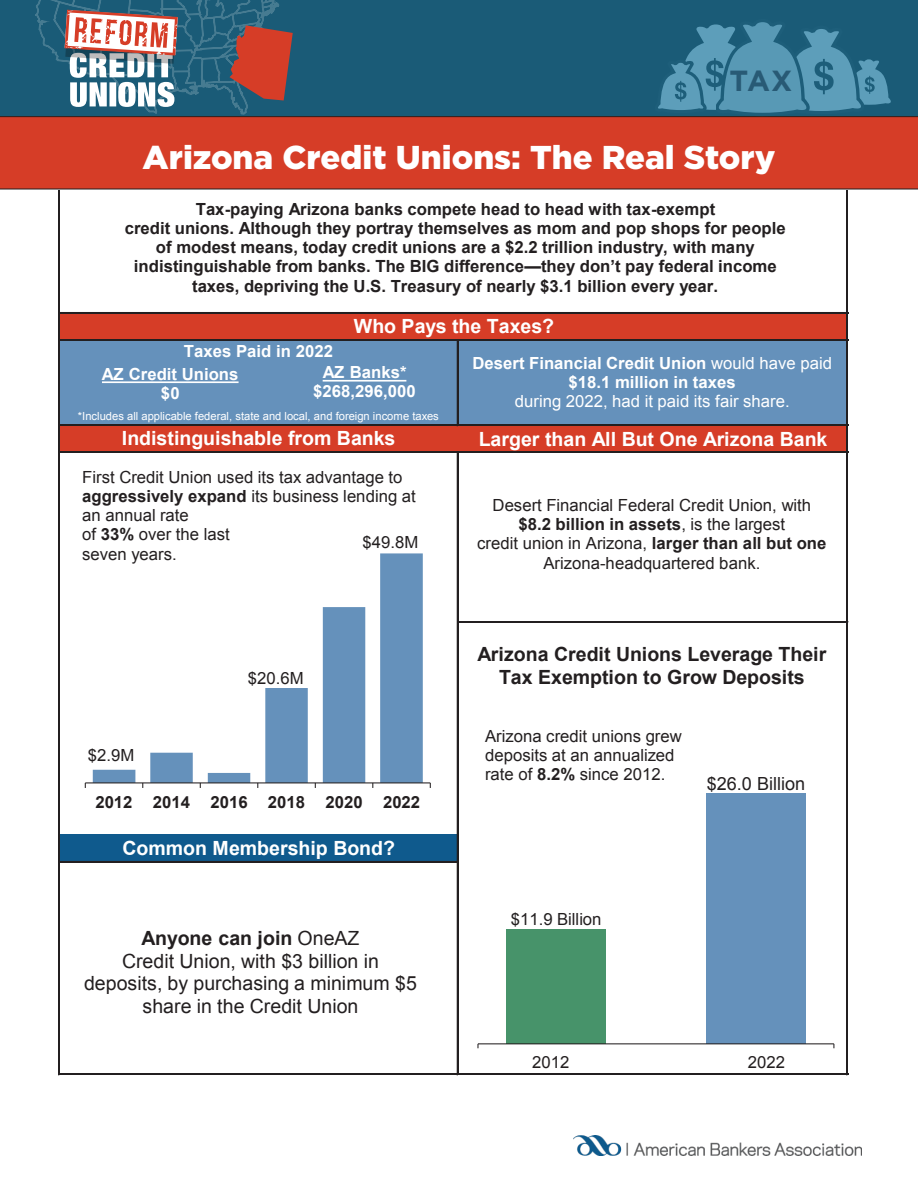
<style>
.page{position:relative;width:918px;height:1188px;background:#fff}
.page>*{position:absolute;margin:0;border:0;box-sizing:border-box;transform-origin:0 0}
.t1{font:900 33px "Gotham";color:#fff}
.t2{font:700 30.6px "Arial";color:#fff}
.t3{font:700 29.1px "Gotham";color:#285a75}
.t4{font:19.5px/22.5px "Arial";color:#231f20;text-align:center}
.t5{font:700 19.5px "Arial";color:#fff}
.t6{font:700 19.5px/22.5px "Arial";color:#231f20;text-align:center}
.t7{font:18.15px "Arial";color:#231f20}
.t8{font:700 16.8px "Arial";color:#231f20}
.t9{font:16.65px/19.2px "Arial";color:#231f20}
.t10{font:700 16.65px/19.2px "Arial";color:#231f20;text-align:center}
.t11{font:700 16.65px/19.2px "Arial";color:#fff;text-align:center}
.t12{font:16.65px "Arial";color:#fff}
.t13{font:11.25px "Arial";letter-spacing:-.005em;color:#fff}
.s1{font-weight:400}
.s2{font-weight:700}
</style>
<div class="page">
<div style="left:0;top:0;width:918px;height:201px;background:#1a5b77"></div>
<div style="left:0;top:122px;width:917px;height:123px;background:#fff"></div>
<div style="left:0;top:116px;width:918px;height:73px;background:#d63d27"></div>
<svg style="left:655px;top:22px;width:236px;height:96px"></svg>
<div style="left:60px;top:313px;width:788px;height:27px;background:#d63d27"></div>
<div style="left:60px;top:340px;width:788px;height:85px;background:#6591bb"></div>
<div style="left:60px;top:425px;width:788px;height:28px;background:#d63d27"></div>
<div style="left:60px;top:835px;width:398px;height:27px;background:#0f5a8d"></div>
<hr style="left:457px;top:341px;width:1px;height:85px;background:#231f20">
<hr style="left:59px;top:190px;width:1px;height:885px;background:#231f20">
<hr style="left:847px;top:190px;width:1px;height:885px;background:#231f20">
<hr style="left:457px;top:453px;width:1px;height:622px;background:#231f20">
<hr style="left:60px;top:312px;width:788px;height:2px;background:#231f20">
<hr style="left:60px;top:339px;width:788px;height:1px;background:#231f20">
<hr style="left:60px;top:340px;width:788px;height:1px;background:#231f20">
<hr style="left:60px;top:424px;width:788px;height:1px;background:#231f20">
<hr style="left:60px;top:425px;width:788px;height:1px;background:#231f20">
<hr style="left:60px;top:452px;width:788px;height:1px;background:#231f20">
<hr style="left:458px;top:622px;width:390px;height:1px;background:#231f20">
<hr style="left:60px;top:861px;width:398px;height:2px;background:#231f20">
<hr style="left:60px;top:1074px;width:788px;height:1px;background:#231f20">
<svg style="left:458px;top:698px;width:389px;height:376px"></svg>
<div style="left:506px;top:930px;width:100px;height:114px;background:#47936a"></div>
<div style="left:706px;top:793px;width:100px;height:251px;background:#6591bb"></div>
<hr style="left:478px;top:1043px;width:356px;height:1px;background:#231f20">
<svg style="left:323px;top:380px;width:83px;height:2px"></svg>
<svg style="left:102px;top:381px;width:137px;height:2px"></svg>
<svg style="left:93px;top:553px;width:330px;height:229px"></svg>
<hr style="left:85px;top:782px;width:345px;height:1px;background:#231f20">
<img style="left:574px;top:1135px;width:287px;height:21px">
<svg style="left:35px;top:0;width:258px;height:115px"></svg>
<h3 class="t3" style="left:730px;top:61px;width:64px">TAX</h3>
<h1 class="t1" style="left:143px;top:135px;width:634px">Arizona Credit Unions: The Real Story</h1>
<h2 class="t2" style="left:177px;top:144px;width:556px">Arizona Credit Unions: The Real Story</h2>
<p class="t10" style="left:125px;top:200px;width:663px">Tax-paying Arizona banks compete head to head with tax-exempt<br>credit unions. Although they portray themselves as mom and pop shops for people of modest means, today credit unions are a $2.2 trillion industry, with many</p>
<p class="t8" style="left:134px;top:256px;width:644px">indistinguishable from banks. The BIG difference—they don’t pay federal income</p>
<p class="t10" style="left:192px;top:277px;width:527px">taxes, depriving the U.S. Treasury of nearly $3.1 billion every year.</p>
<p class="t5" style="left:354px;top:313px;width:202px">Who Pays the Taxes?</p>
<p class="t11" style="left:184px;top:342px;width:151px">Taxes Paid in 2022</p>
<p class="t11" style="left:102px;top:365px;width:138px">AZ Credit Unions $0</p>
<p class="t11" style="left:473px;top:354px;width:361px">Desert Financial Credit Union <span class="s1">would have paid </span>$18.1 million in taxes</p>
<p class="t11" style="left:313px;top:363px;width:104px">AZ Banks* $268,296,000</p>
<p class="t12" style="left:515px;top:391px;width:276px">during 2022, had it paid its fair share.</p>
<p class="t13" style="left:78px;top:408px;width:362px">*Includes all applicable federal, state and local, and foreign income taxes</p>
<p class="t5" style="left:122px;top:426px;width:275px">Indistinguishable from Banks</p>
<p class="t9" style="left:82px;top:468px;width:335px">First Credit Union used its tax advantage to <span class="s2">aggressively expand</span> its business lending at an annual rate<br>of <span class="s2">33%</span> over the last<br>seven years.</p>
<p class="t9" style="left:363px;top:533px;width:57px">$49.8M</p>
<p class="t9" style="left:88px;top:746px;width:48px">$2.9M</p>
<p class="t9" style="left:248px;top:668px;width:57px">$20.6M</p>
<p class="t10" style="left:95px;top:793px;width:326px">2012 2014 2016 2018 2020 2022</p>
<p class="t5" style="left:123px;top:835px;width:274px">Common Membership Bond?</p>
<p class="t4" style="left:84px;top:928px;width:334px"><span class="s2">Anyone can join</span> OneAZ<br>Credit Union, with $3 billion in deposits, by purchasing a minimum $5 share in the Credit Union</p>
<p class="t5" style="left:479px;top:426px;width:350px">Larger than All But One Arizona Bank</p>
<p class="t9" style="left:493px;top:496px;width:320px">Desert Financial Federal Credit Union, with</p>
<p class="t8" style="left:519px;top:513px;width:268px">$8.2 billion in assets<span class="s1">, is the largest</span></p>
<p class="t9" style="left:477px;top:534px;width:351px;text-align:center">credit union in Arizona, <span class="s2">larger than all but one<br></span>Arizona-headquartered bank.</p>
<p class="t6" style="left:477px;top:644px;width:351px">Arizona Credit Unions Leverage Their<br>Tax Exemption to Grow Deposits</p>
<p class="t9" style="left:485px;top:726px;width:198px">Arizona credit unions grew deposits at an annualized rate of <span class="s2">8.2%</span> since 2012.</p>
<p class="t7" style="left:707px;top:772px;width:100px">$26.0 Billion</p>
<p class="t9" style="left:511px;top:910px;width:92px">$11.9 Billion</p>
<p class="t9" style="left:532px;top:1053px;width:39px">2012</p>
<p class="t9" style="left:748px;top:1053px;width:39px">2022</p>
</div>
